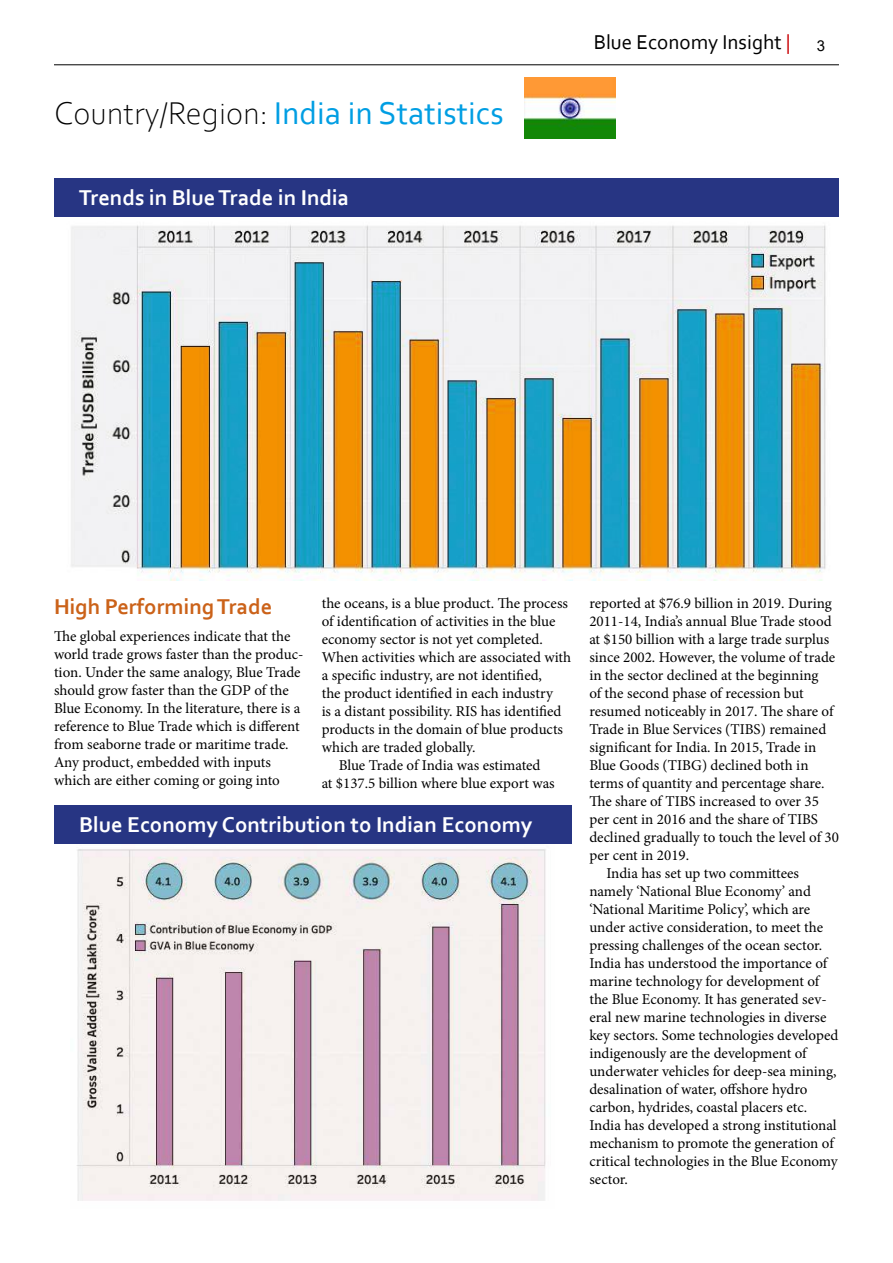
<style>
.page{position:relative;width:893px;height:1263px;background:#fff}
.page>*{position:absolute;margin:0;border:0;box-sizing:border-box;transform-origin:0 0}
.t1{font:33px "Corbel";color:#009ee3}
.t2{font:700 22.5px "Corbel";color:#fff}
.t3{font:700 22.5px "Corbel";color:#cb6219}
.t4{font:21px "Corbel";color:#000}
.t5{font:15px/18px "Minion Pro";color:#000}
.s1{font-weight:300;color:#000}
.s2{color:#cd1619}
</style>
<div class="page">
<hr style="left:54px;top:64px;width:785px;height:1px;background:#000">
<img style="left:524px;top:77px;width:91px;height:61px">
<img style="left:60px;top:178px;width:778px;height:402px">
<img style="left:76px;top:849px;width:470px;height:352px">
<div style="left:54px;top:805px;width:517px;height:39px;background:#273583"></div>
<div style="left:54px;top:179px;width:785px;height:38px;background:#273583"></div>
<h1 class="t1" style="left:54px;top:93px;width:451px"><span class="s1">Country/Region:</span> India in Statistics</h1>
<h2 class="t2" style="left:79px;top:183px;width:272px">Trends in Blue Trade in India</h2>
<h3 class="t4" style="left:594px;top:29px;width:233px">Blue Economy Insight <span class="s2">|</span> <sub>3</sub></h3>
<h2 class="t3" style="left:54px;top:593px;width:220px">High Performing Trade</h2>
<p class="t5" style="left:54px;top:627px;width:251px">The global experiences indicate that the world trade grows faster than the produc&shy;tion. Under the same analogy, Blue Trade should grow faster than the GDP of the Blue Economy. In the literature, there is a reference to Blue Trade which is different from seaborne trade or maritime trade.<br>Any product, embedded with inputs which are either coming or going into</p>
<p class="t5" style="left:322px;top:595px;width:248px">the oceans, is a blue product. The process</p>
<p class="t5" style="left:322px;top:613px;width:235px">of identification of activities in the blue</p>
<p class="t5" style="left:322px;top:631px;width:223px">economy sector is not yet completed.</p>
<p class="t5" style="left:322px;top:649px;width:251px">When activities which are associated with</p>
<p class="t5" style="left:322px;top:667px;width:222px">a specific industry, are not identified,</p>
<p class="t5" style="left:322px;top:685px;width:233px">the product identified in each industry</p>
<p class="t5" style="left:322px;top:703px;width:241px">is a distant possibility. RIS has identified</p>
<p class="t5" style="left:322px;top:721px;width:243px">products in the domain of blue products</p>
<p class="t5" style="left:322px;top:739px;width:155px">which are traded globally.</p>
<p class="t5" style="left:339px;top:757px;width:203px">Blue Trade of India was estimated</p>
<p class="t5" style="left:322px;top:775px;width:235px">at $137.5 billion where blue export was</p>
<h2 class="t2" style="left:79px;top:810px;width:455px">Blue Economy Contribution to Indian Economy</h2>
<p class="t5" style="left:589px;top:595px;width:244px">reported at $76.9 billion in 2019. During</p>
<p class="t5" style="left:589px;top:613px;width:244px">2011-14, India’s annual Blue Trade stood</p>
<p class="t5" style="left:589px;top:631px;width:241px">at $150 billion with a large trade surplus</p>
<p class="t5" style="left:589px;top:649px;width:247px">since 2002. However, the volume of trade</p>
<p class="t5" style="left:589px;top:667px;width:231px">in the sector declined at the beginning</p>
<p class="t5" style="left:589px;top:685px;width:216px">of the second phase of recession but</p>
<p class="t5" style="left:589px;top:703px;width:246px">resumed noticeably in 2017. The share of</p>
<p class="t5" style="left:589px;top:721px;width:238px">Trade in Blue Services (TIBS) remained</p>
<p class="t5" style="left:589px;top:739px;width:228px">significant for India. In 2015, Trade in</p>
<p class="t5" style="left:589px;top:757px;width:221px">Blue Goods (TIBG) declined both in</p>
<p class="t5" style="left:589px;top:775px;width:237px">terms of quantity and percentage share.</p>
<p class="t5" style="left:589px;top:793px;width:231px">The share of TIBS increased to over 35</p>
<p class="t5" style="left:589px;top:811px;width:230px">per cent in 2016 and the share of TIBS</p>
<p class="t5" style="left:589px;top:829px;width:251px">declined gradually to touch the level of 30</p>
<p class="t5" style="left:589px;top:847px;width:101px">per cent in 2019.</p>
<p class="t5" style="left:606px;top:865px;width:194px">India has set up two committees</p>
<p class="t5" style="left:589px;top:883px;width:223px">namely ‘National Blue Economy’ and</p>
<p class="t5" style="left:589px;top:901px;width:222px">‘National Maritime Policy’, which are</p>
<p class="t5" style="left:589px;top:919px;width:235px">under active consideration, to meet the</p>
<p class="t5" style="left:589px;top:937px;width:234px">pressing challenges of the ocean sector.</p>
<p class="t5" style="left:589px;top:955px;width:239px">India has understood the importance of</p>
<p class="t5" style="left:589px;top:973px;width:231px">marine technology for development of</p>
<p class="t5" style="left:589px;top:991px;width:239px">the Blue Economy. It has generated sev-</p>
<p class="t5" style="left:589px;top:1009px;width:239px">eral new marine technologies in diverse</p>
<p class="t5" style="left:589px;top:1027px;width:251px">key sectors. Some technologies developed</p>
<p class="t5" style="left:589px;top:1045px;width:219px">indigenously are the development of</p>
<p class="t5" style="left:589px;top:1063px;width:249px">underwater vehicles for deep-sea mining,</p>
<p class="t5" style="left:589px;top:1081px;width:220px">desalination of water, offshore hydro</p>
<p class="t5" style="left:589px;top:1099px;width:219px">carbon, hydrides, coastal placers etc.</p>
<p class="t5" style="left:589px;top:1117px;width:249px">India has developed a strong institutional</p>
<p class="t5" style="left:589px;top:1135px;width:246px">mechanism to promote the generation of</p>
<p class="t5" style="left:589px;top:1153px;width:250px">critical technologies in the Blue Economy</p>
<p class="t5" style="left:589px;top:1171px;width:40px">sector.</p>
</div>
